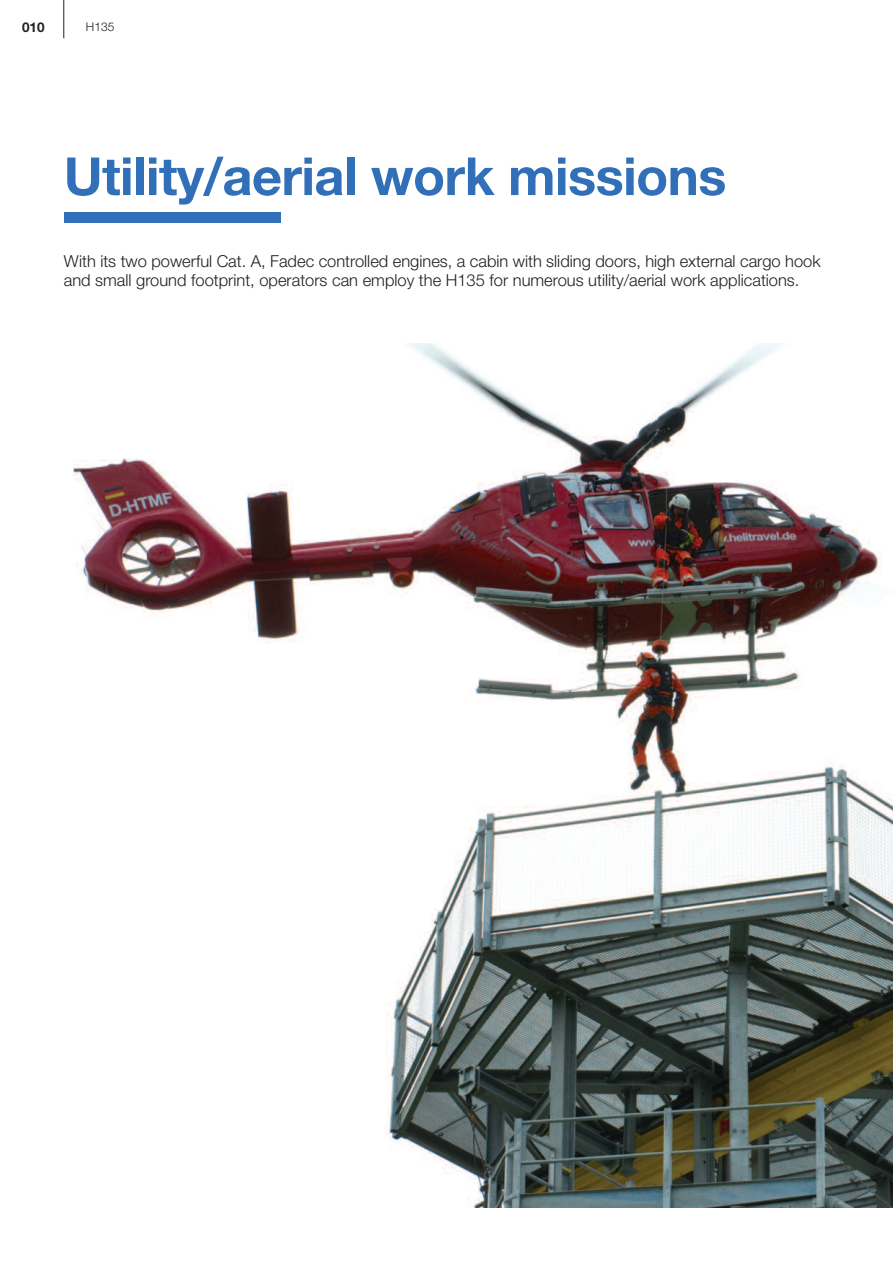
<style>
.page{position:relative;width:893px;height:1263px;background:#fff}
.page>*{position:absolute;margin:0;border:0;box-sizing:border-box;transform-origin:0 0}
.t1{font:700 52.5px "Helvetica Neue LT Std";letter-spacing:-.01em;color:#3170b8}
.t2{font:300 16.5px/19.5px "Helvetica Neue LT Std";color:#231f20}
.t3{font:700 13.5px "Helvetica Neue LT Std";color:#231f20}
.t4{font:300 12px "Helvetica Neue LT Std";color:#231f20}
</style>
<div class="page">
<hr style="left:63px;top:0;width:1px;height:38px;background:#231f20">
<img style="left:73px;top:344px;width:820px;height:864px">
<div style="left:64px;top:213px;width:217px;height:10px;background:#3170b8"></div>
<p class="t3" style="left:22px;top:22px;width:24px">010</p>
<p class="t4" style="left:86px;top:22px;width:30px">H135</p>
<h1 class="t1" style="left:64px;top:158px;width:664px">Utility/aerial work missions</h1>
<p class="t2" style="left:64px;top:253px;width:758px">With its two powerful Cat. A, Fadec controlled engines, a cabin with sliding doors, high external cargo hook and small ground footprint, operators can employ the H135 for numerous utility/aerial work applications.</p>
</div>
